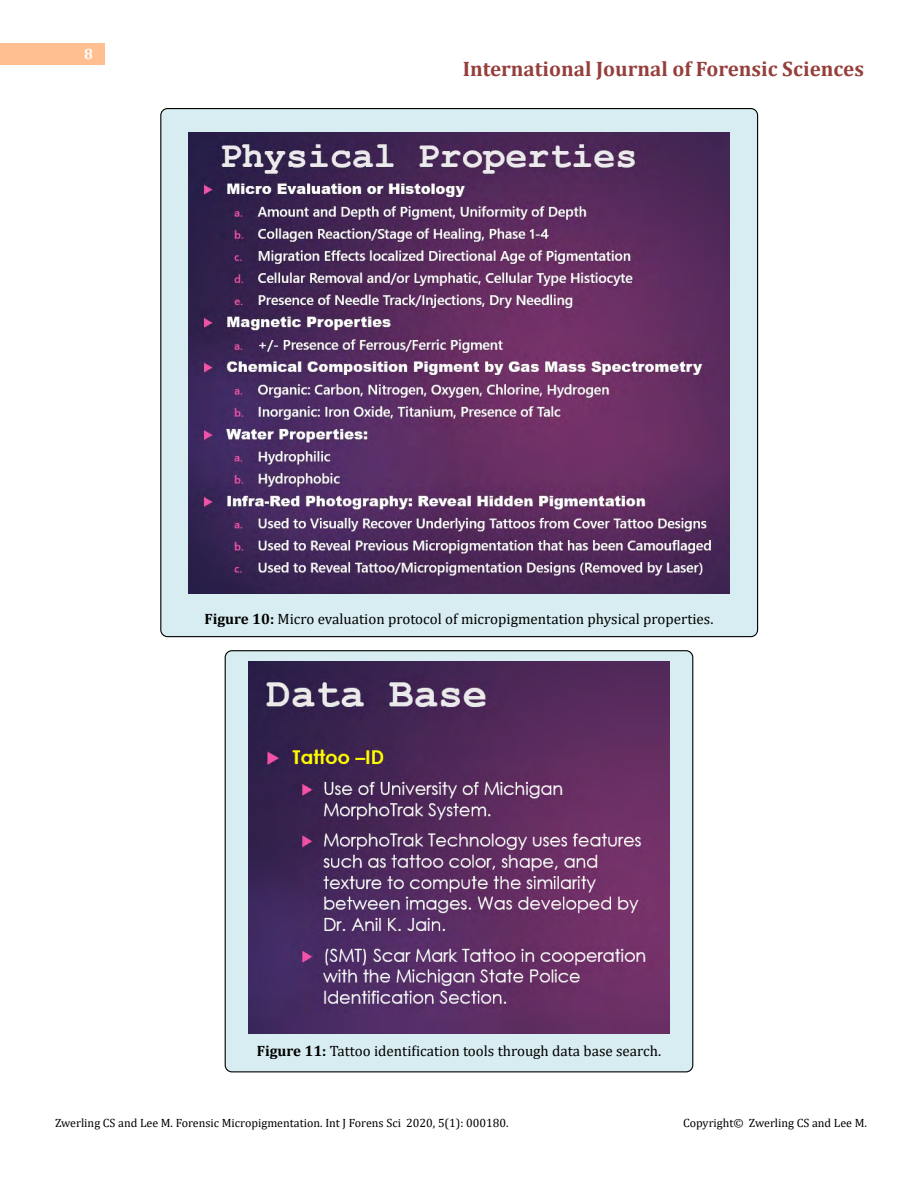
<style>
.page{position:relative;width:918px;height:1188px;background:#fff}
.page>*{position:absolute;margin:0;border:0;box-sizing:border-box;transform-origin:0 0}
.t1{font:700 21px "Cambria";color:#953f3c}
.t2{font:15px "Cambria";color:#000}
.t3{font:700 15px "Cambria";color:#fff}
.t4{font:12px "Cambria";color:#000}
.s1{font-weight:700}
</style>
<div class="page">
<div style="left:0;top:43px;width:105px;height:21px;background:#ffbf91"></div>
<div style="left:225px;top:651px;width:468px;height:421px;background:#d8edf2;border-radius:7px"></div>
<div style="left:161px;top:109px;width:597px;height:528px;background:#d8edf2;border-radius:7px"></div>
<img style="left:188px;top:132px;width:542px;height:462px">
<img style="left:249px;top:662px;width:420px;height:371px">
<p class="t3" style="left:84px;top:44px;width:10px">8</p>
<h1 class="t1" style="left:463px;top:54px;width:403px">International Journal of Forensic Sciences</h1>
<p class="t2" style="left:205px;top:610px;width:510px"><span class="s1">Figure 10:</span> Micro evaluation protocol of micropigmentation physical properties.</p>
<p class="t2" style="left:257px;top:1042px;width:406px"><span class="s1">Figure 11:</span> Tattoo identification tools through data base search.</p>
<p class="t4" style="left:55px;top:1115px;width:455px">Zwerling CS and Lee M. Forensic Micropigmentation. Int J Forens Sci 2020, 5(1): 000180.</p>
<p class="t4" style="left:683px;top:1115px;width:185px">Copyright© Zwerling CS and Lee M.</p>
</div>
